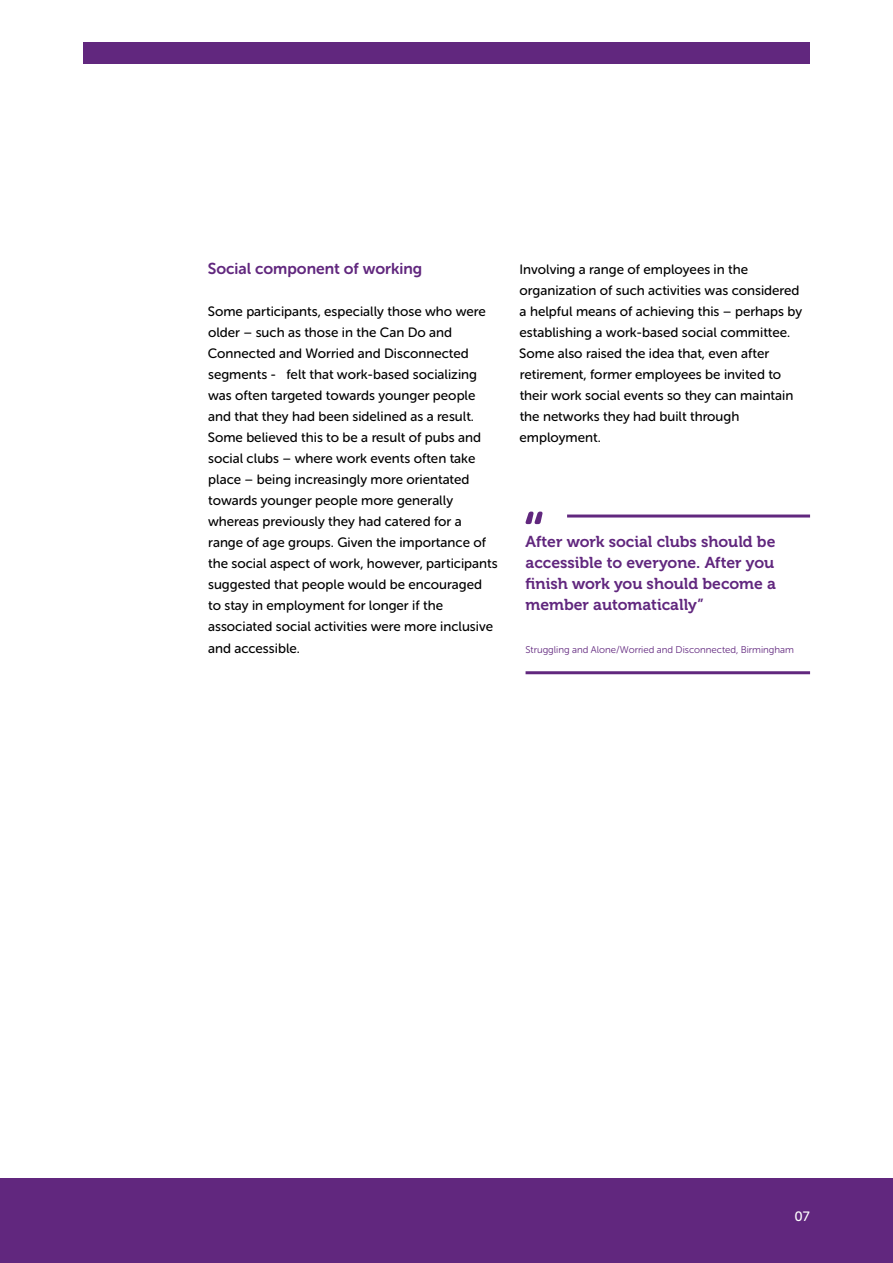
<style>
.page{position:relative;width:893px;height:1263px;background:#fff}
.page>*{position:absolute;margin:0;border:0;box-sizing:border-box;transform-origin:0 0}
.t1{font:15.75px/21px "Museo 700";color:#61277e;text-align:justify}
.t2{font:15.75px "Museo Sans Rounded 700";color:#61277e}
.t3{font:13.5px/21px "Museo Sans Rounded 500";color:#000}
.t4{font:13.5px "Museo Sans Rounded 500";color:#fff}
.t5{font:9.75px "Museo Sans Rounded 300";color:#61277e}
</style>
<div class="page">
<div style="left:0;top:1179px;width:893px;height:84px;background:#61277e"></div>
<div style="left:83px;top:42px;width:727px;height:21px;background:#61277e"></div>
<hr style="left:567px;top:514px;width:243px;height:3px;background:#61277e">
<hr style="left:526px;top:671px;width:284px;height:3px;background:#61277e">
<svg style="left:525px;top:512px;width:18px;height:12px"></svg>
<p class="t2" style="left:208px;top:259px;width:216px">Social component of working</p>
<p class="t3" style="left:208px;top:301px;width:291px">Some participants, especially those who were older – such as those in the Can Do and Connected and Worried and Disconnected segments - felt that work-based socializing was often targeted towards younger people and that they had been sidelined as a result.<br>Some believed this to be a result of pubs and social clubs – where work events often take place – being increasingly more orientated towards younger people more generally whereas previously they had catered for a range of age groups. Given the importance of the social aspect of work, however, participants suggested that people would be encouraged to stay in employment for longer if the associated social activities were more inclusive and accessible.</p>
<p class="t3" style="left:519px;top:259px;width:284px">Involving a range of employees in the organization of such activities was considered a helpful means of achieving this – perhaps by establishing a work-based social committee.<br>Some also raised the idea that, even after retirement, former employees be invited to their work social events so they can maintain the networks they had built through employment.</p>
<p class="t1" style="left:526px;top:531px;width:252px">After work social clubs should be accessible to everyone. After you finish work you should become a member automatically”</p>
<p class="t5" style="left:526px;top:644px;width:270px">Struggling and Alone/Worried and Disconnected, Birmingham</p>
<p class="t4" style="left:795px;top:1209px;width:17px">07</p>
</div>
